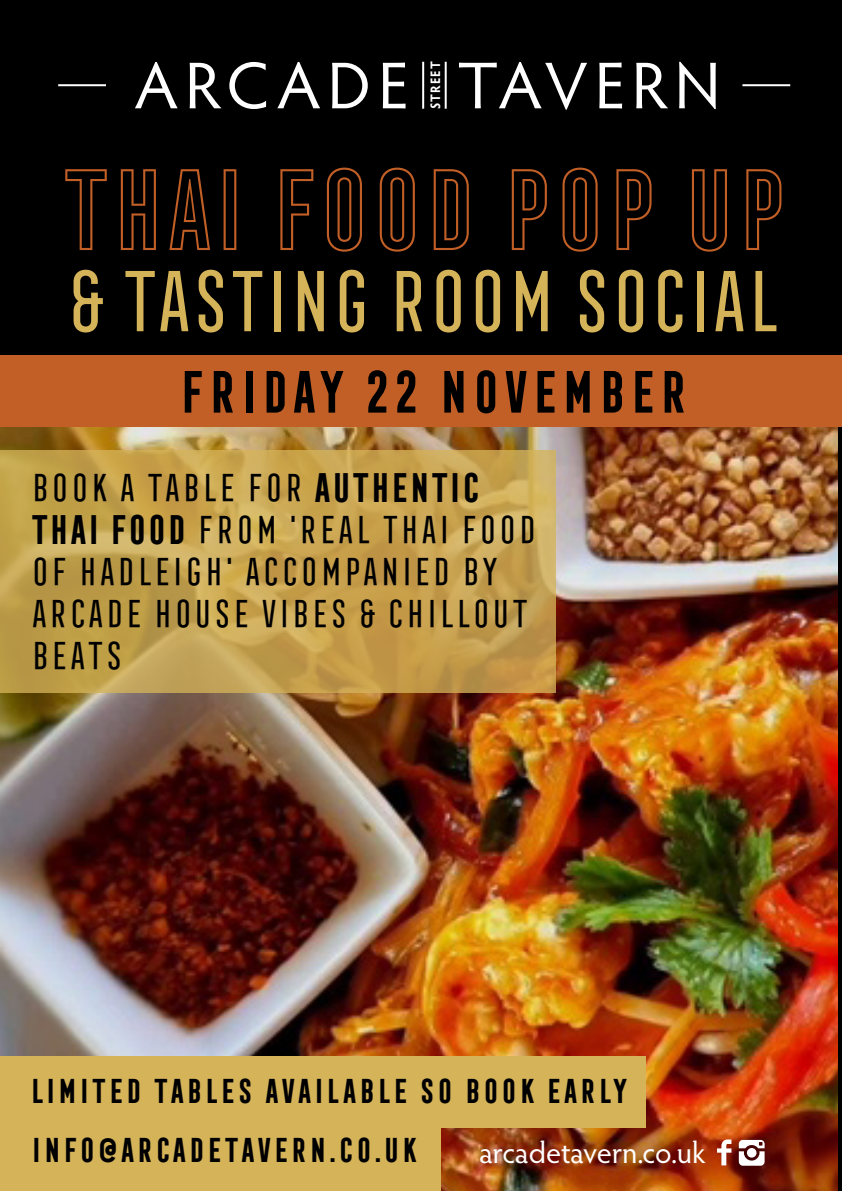
<style>
.page{position:relative;width:842px;height:1191px;background:#000001}
.page>*{position:absolute;margin:0;border:0;box-sizing:border-box;transform-origin:0 0}
.t1{font:106.4px "Frontage Condensed Outline";letter-spacing:-.075em;color:#c15f26}
.t2{font:83.8px "Frontage Condensed";letter-spacing:-.1em;color:#d5b359}
.t3{font:66.4px "Hypatia Sans Pro";letter-spacing:.1em;color:#fff}
.t4{font:700 54.8px "Frontage Condensed";color:#000001}
.t5{font:38px/42px "Frontage Condensed";letter-spacing:-.05em;color:#000001}
.t6{font:700 31.8px/58.2px "Frontage Condensed";color:#000001}
.t7{font:30.6px "Hypatia Sans Pro";letter-spacing:-.005em;color:#fff}
.t8{font:700 13.8px "Hypatia Sans Pro";letter-spacing:.085em;color:#fff;scale:.89 1}
.s1{font-weight:700}
</style>
<div class="page">
<img style="left:0;top:427px;width:837px;height:764px">
<hr style="left:445px;top:62px;width:2px;height:47px;background:#fff">
<hr style="left:422px;top:62px;width:2px;height:47px;background:#fff">
<hr style="left:58px;top:84px;width:48px;height:2px;background:#fff">
<hr style="left:742px;top:84px;width:48px;height:2px;background:#fff">
<div style="left:0;top:355px;width:842px;height:72px;background:#c15f26"></div>
<div style="left:0;top:1056px;width:645px;height:71px;background:#d5b359"></div>
<svg style="left:0;top:450px;width:556px;height:243px;background:#c5a24f"></svg>
<div style="left:0;top:1118px;width:440px;height:72px;background:#d5b359"></div>
<svg style="left:717px;top:1139px;width:14px;height:26px"></svg>
<svg style="left:739px;top:1139px;width:26px;height:26px"></svg>
<h3 class="t3" style="left:135px;top:41px;width:587px">ARCADE TAVERN</h3>
<p class="t8" style="left:426px;top:109px;width:55px;rotate:-90deg">STREET</p>
<h1 class="t1" style="left:54px;top:150px;width:736px">THAI FOOD POP UP</h1>
<h2 class="t2" style="left:61px;top:255px;width:722px">&amp; TASTING ROOM SOCIAL</h2>
<h3 class="t4" style="left:176px;top:361px;width:513px">FRIDAY 22 NOVEMBER</h3>
<p class="t5" style="left:28px;top:466px;width:511px">BOOK A TABLE FOR <span class="s1">AUTHENTIC<br>THAI FOOD</span> FROM 'REAL THAI FOOD<br>OF HADLEIGH' ACCOMPANIED BY<br>ARCADE HOUSE VIBES &amp; CHILLOUT<br>BEATS</p>
<p class="t6" style="left:28px;top:1062px;width:601px">LIMITED TABLES AVAILABLE SO BOOK EARLY<br>INFO@ARCADETAVERN.CO.UK</p>
<p class="t7" style="left:479px;top:1131px;width:228px">arcadetavern.co.uk</p>
</div>
